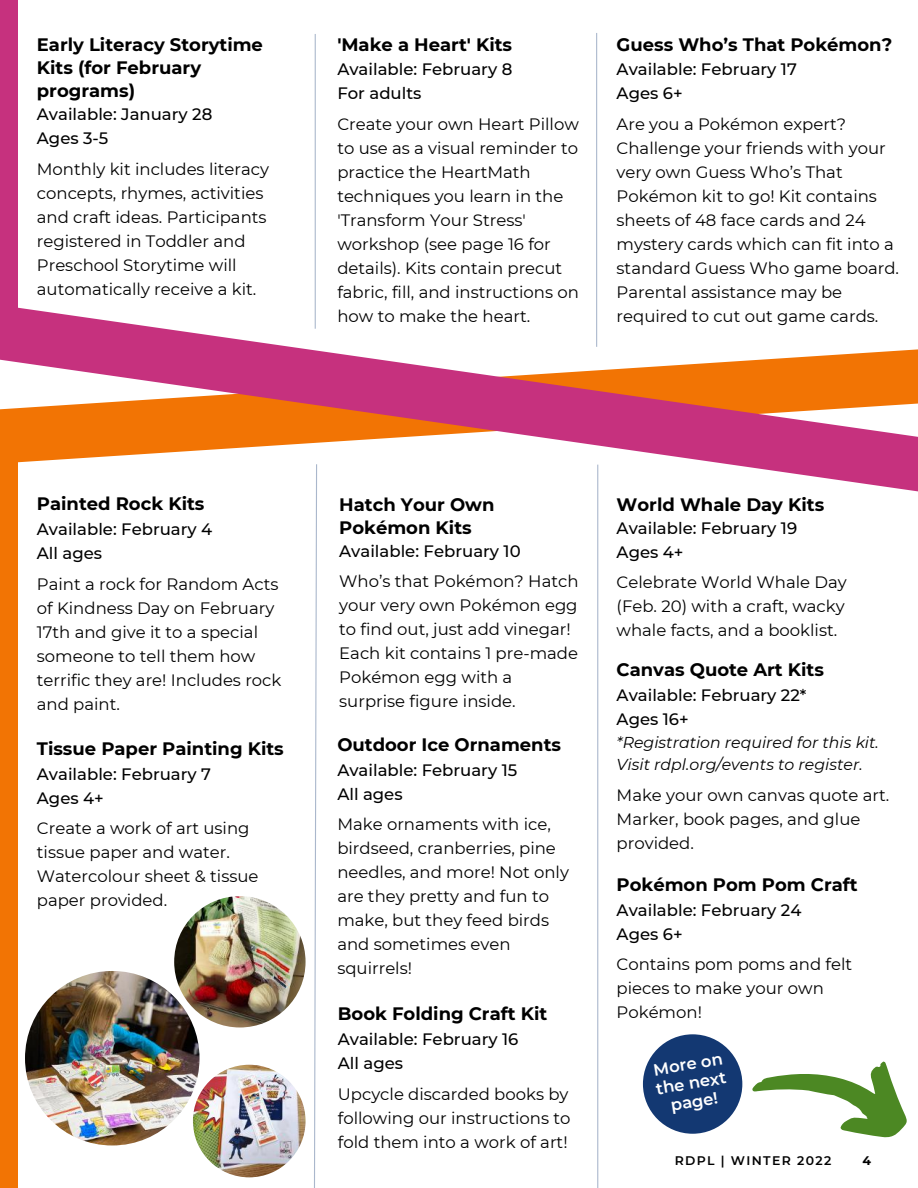
<style>
.page{position:relative;width:918px;height:1188px;background:#fff}
.page>*{position:absolute;margin:0;border:0;box-sizing:border-box;transform-origin:0 0}
.t1{font:700 18px/23.2px "Montserrat";color:#000}
.t2{font:16.5px/24px "Montserrat";color:#000}
.t3{font:500 16.5px/24px "Montserrat";color:#000}
.t4{font:600 16.5px/18.9px "Montserrat";color:#fff;text-align:center}
.t5{font:italic 15.75px/23px "Montserrat";color:#000}
.t6{font:600 12.45px "Montserrat";letter-spacing:.11em;color:#000}
.t7{font:700 12.45px "Montserrat";color:#000}
</style>
<div class="page">
<svg style="left:0;top:305px;width:918px;height:192px"></svg>
<div style="left:0;top:0;width:18px;height:318px;background:#c6317e"></div>
<div style="left:0;top:439px;width:18px;height:749px;background:#f27404"></div>
<svg style="left:313px;top:463px;width:5px;height:725px"></svg>
<hr style="left:597px;top:465px;width:1px;height:723px;background:#133872">
<hr style="left:315px;top:34px;width:1px;height:295px;background:#133872">
<hr style="left:596px;top:33px;width:1px;height:314px;background:#133872">
<div style="left:643px;top:1034px;width:99px;height:100px;background:#133872;border-radius:50%"></div>
<svg style="left:752px;top:1061px;width:155px;height:77px"></svg>
<img style="left:25px;top:971px;width:175px;height:174px;border-radius:50%">
<img style="left:193px;top:1065px;width:113px;height:112px;border-radius:50%">
<img style="left:174px;top:896px;width:132px;height:132px;border-radius:50%">
<p class="t1" style="left:37px;top:33px;width:228px">Early Literacy Storytime<br>Kits (for February programs)</p>
<p class="t3" style="left:37px;top:102px;width:177px">Available: January 28<br>Ages 3-5</p>
<p class="t2" style="left:37px;top:157px;width:234px">Monthly kit includes literacy concepts, rhymes, activities and craft ideas. Participants registered in Toddler and<br>Preschool Storytime will automatically receive a kit.</p>
<p class="t1" style="left:337px;top:33px;width:176px">'Make a Heart' Kits</p>
<p class="t3" style="left:337px;top:57px;width:177px">Available: February 8<br>For adults</p>
<p class="t2" style="left:337px;top:112px;width:243px">Create your own Heart Pillow to use as a visual reminder to practice the HeartMath techniques you learn in the 'Transform Your Stress' workshop (see page 16 for details). Kits contain precut fabric, fill, and instructions on how to make the heart.</p>
<p class="t1" style="left:617px;top:33px;width:277px">Guess Who’s That Pokémon?</p>
<p class="t3" style="left:617px;top:57px;width:182px">Available: February 17<br>Ages 6+</p>
<p class="t2" style="left:617px;top:112px;width:284px">Are you a Pokémon expert?<br>Challenge your friends with your very own Guess Who’s That<br>Pokémon kit to go! Kit contains sheets of 48 face cards and 24 mystery cards which can fit into a standard Guess Who game board.<br>Parental assistance may be required to cut out game cards.</p>
<p class="t1" style="left:37px;top:492px;width:169px">Painted Rock Kits</p>
<p class="t3" style="left:37px;top:517px;width:177px">Available: February 4<br>All ages</p>
<p class="t2" style="left:37px;top:572px;width:246px">Paint a rock for Random Acts of Kindness Day on February<br>17th and give it to a special someone to tell them how terrific they are! Includes rock and paint.</p>
<p class="t1" style="left:37px;top:737px;width:248px">Tissue Paper Painting Kits</p>
<p class="t3" style="left:37px;top:762px;width:176px">Available: February 7<br>Ages 4+</p>
<p class="t2" style="left:37px;top:817px;width:223px">Create a work of art using tissue paper and water.<br>Watercolour sheet &amp; tissue paper provided.</p>
<p class="t1" style="left:339px;top:492px;width:157px">Hatch Your Own<br>Pokémon Kits</p>
<p class="t3" style="left:339px;top:539px;width:183px">Available: February 10</p>
<p class="t2" style="left:339px;top:569px;width:241px">Who’s that Pokémon? Hatch your very own Pokémon egg to find out, just add vinegar!<br>Each kit contains 1 pre-made<br>Pokémon egg with a surprise figure inside.</p>
<p class="t1" style="left:337px;top:733px;width:225px">Outdoor Ice Ornaments</p>
<p class="t3" style="left:337px;top:758px;width:181px">Available: February 15<br>All ages</p>
<p class="t2" style="left:337px;top:812px;width:233px">Make ornaments with ice, birdseed, cranberries, pine needles, and more! Not only are they pretty and fun to make, but they feed birds and sometimes even squirrels!</p>
<p class="t1" style="left:338px;top:1002px;width:211px">Book Folding Craft Kit</p>
<p class="t3" style="left:338px;top:1027px;width:182px">Available: February 16<br>All ages</p>
<p class="t2" style="left:338px;top:1082px;width:234px;text-align:justify">Upcycle discarded books by following our instructions to fold them into a work of art!</p>
<p class="t1" style="left:617px;top:492px;width:209px">World Whale Day Kits</p>
<p class="t3" style="left:617px;top:516px;width:182px">Available: February 19<br>Ages 4+</p>
<p class="t2" style="left:617px;top:570px;width:232px">Celebrate World Whale Day (Feb. 20) with a craft, wacky whale facts, and a booklist.</p>
<p class="t1" style="left:617px;top:658px;width:209px">Canvas Quote Art Kits</p>
<p class="t3" style="left:617px;top:683px;width:191px">Available: February 22*<br>Ages 16+</p>
<p class="t5" style="left:617px;top:730px;width:264px">*Registration required for this kit.<br>Visit rdpl.org/events to register.</p>
<p class="t2" style="left:617px;top:783px;width:274px">Make your own canvas quote art.<br>Marker, book pages, and glue provided.</p>
<p class="t1" style="left:617px;top:873px;width:243px">Pokémon Pom Pom Craft</p>
<p class="t3" style="left:617px;top:898px;width:186px">Available: February 24<br>Ages 6+</p>
<p class="t2" style="left:617px;top:952px;width:237px">Contains pom poms and felt pieces to make your own<br>Pokémon!</p>
<p class="t4" style="left:651px;top:1061px;width:72px;rotate:-10deg">More on the next page!</p>
<p class="t6" style="left:675px;top:1153px;width:158px">RDPL | WINTER 2022</p>
<p class="t7" style="left:863px;top:1153px;width:10px">4</p>
</div>
